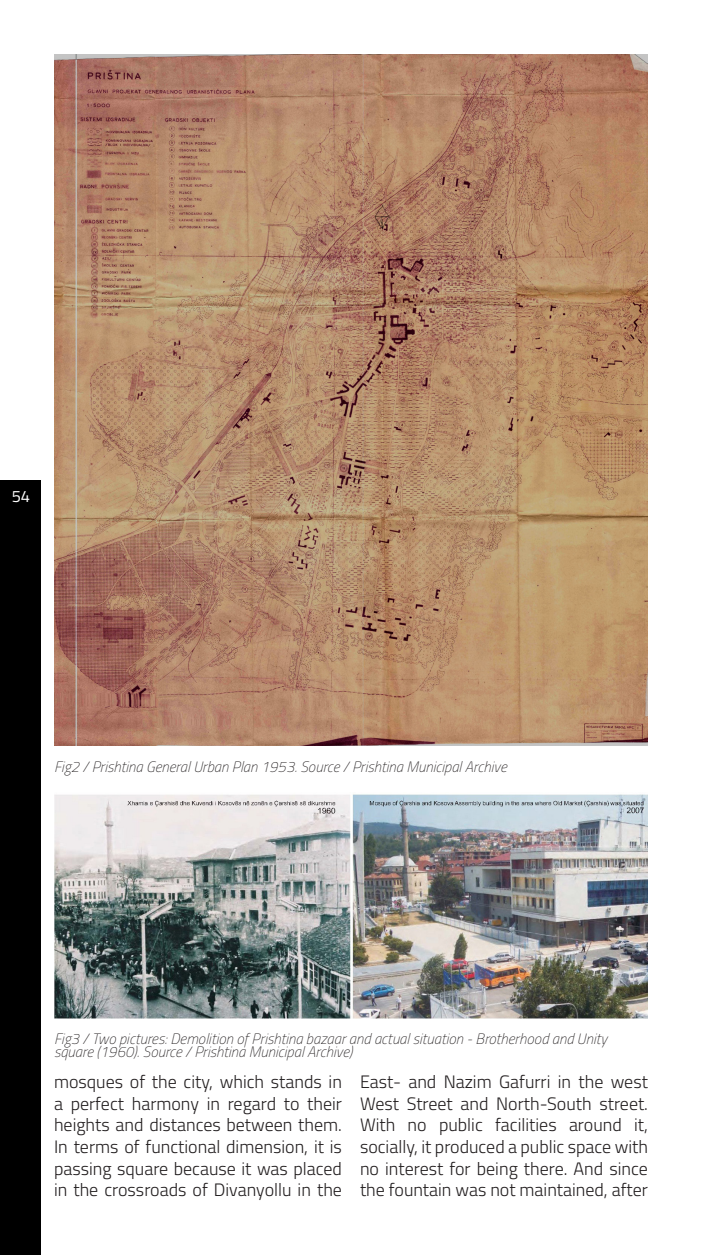
<style>
.page{position:relative;width:702px;height:1255px;background:#fff}
.page>*{position:absolute;margin:0;border:0;box-sizing:border-box;transform-origin:0 0}
.t1{font:300 18px/21.6px "Titillium";color:#231f20;text-align:justify}
.t2{font:16.5px "Titillium";color:#fff}
.Figure_text{font:italic 100 15px/13.5px "Titillium";color:#231f20}
</style>
<div class="page">
<div style="left:0;top:481px;width:40px;height:773px;background:#000"></div>
<img style="left:54px;top:794px;width:594px;height:223px">
<img style="left:54px;top:54px;width:594px;height:691px">
<p class="t2" style="left:12px;top:484px;width:20px">54</p>
<p class="Figure_text" style="left:54px;top:759px;width:454px">Fig2 / Prishtina General Urban Plan 1953. Source / Prishtina Municipal Archive</p>
<p class="Figure_text" style="left:54px;top:1031px;width:554px">Fig3 / Two pictures: Demolition of Prishtina bazaar and actual situation - Brotherhood and Unity square (1960). Source / Prishtina Municipal Archive)</p>
<p class="t1" style="left:54px;top:1070px;width:289px">mosques of the city, which stands in a perfect harmony in regard to their heights and distances between them.<br>In terms of functional dimension, it is passing square because it was placed in the crossroads of Divanyollu in the</p>
<p class="t1" style="left:360px;top:1070px;width:289px">East- and Nazim Gafurri in the west West Street and North-South street.<br>With no public facilities around it, socially, it produced a public space with no interest for being there. And since the fountain was not maintained, after</p>
</div>
